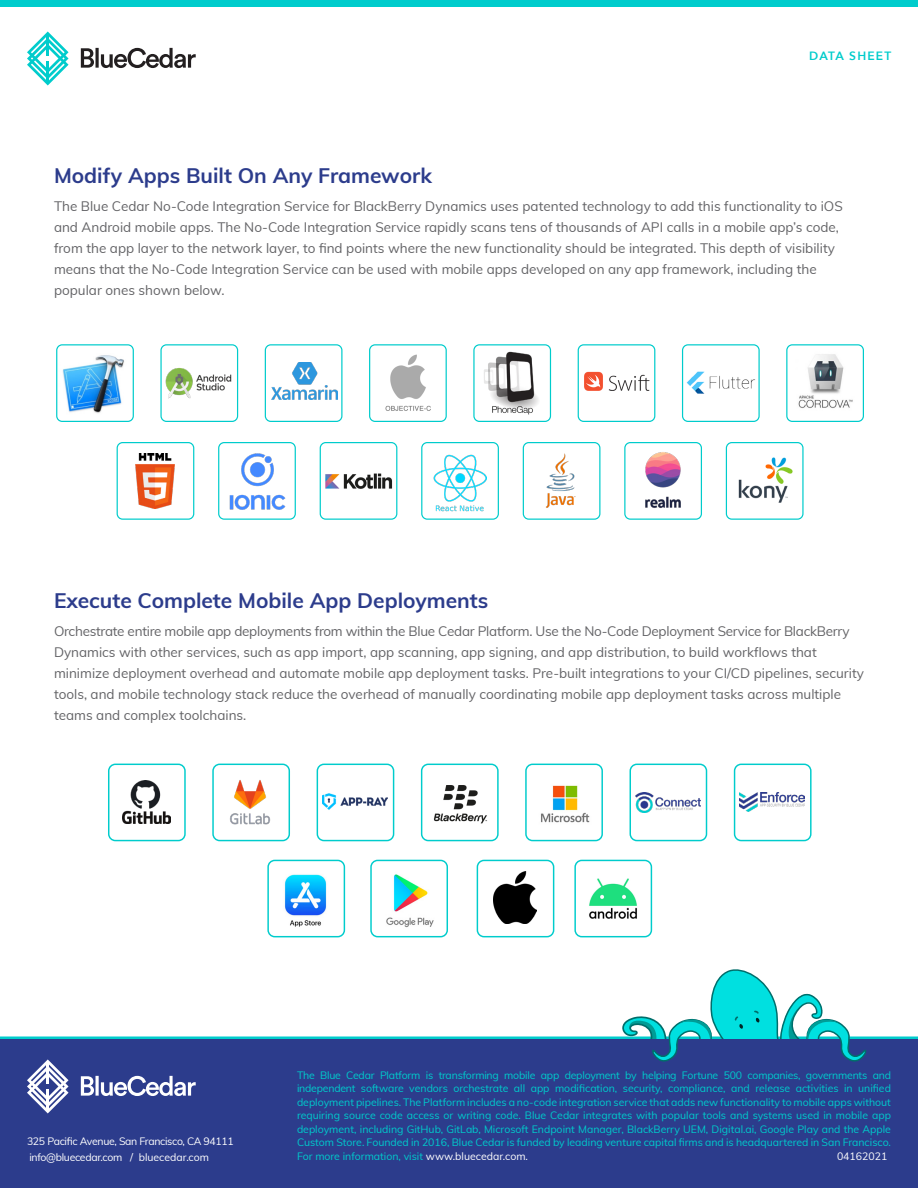
<style>
.page{position:relative;width:918px;height:1188px;background:#fff}
.page>*{position:absolute;margin:0;border:0;box-sizing:border-box;transform-origin:0 0}
.t1{font:700 21px "Muli";color:#2c3c8c}
.t2{font:13.5px/21px "Muli";color:#636366}
.t3{font:600 12px "Avenir Next";letter-spacing:.1em;color:#0cc}
.t4{font:10.5px/13.5px "Muli";color:#0cc;text-align:justify}
.t5{font:10.5px "Muli";letter-spacing:-.03em;color:#fff}
.t6{font:10.5px "Muli";color:#fff}
.s1{color:#fff}
</style>
<div class="page">
<svg style="left:81px;top:48px;width:115px;height:20px"></svg>
<svg style="left:27px;top:31px;width:42px;height:55px"></svg>
<div style="left:0;top:0;width:918px;height:6px;background:#0cc"></div>
<div style="left:160px;top:344px;width:78px;height:78px;border:1px solid #0cc;border-radius:5px"></div>
<img style="left:161px;top:359px;width:76px;height:48px">
<div style="left:56px;top:344px;width:78px;height:78px;border:1px solid #0cc;border-radius:5px"></div>
<img style="left:62px;top:355px;width:62px;height:58px">
<div style="left:265px;top:344px;width:77px;height:78px;border:1px solid #0cc;border-radius:5px"></div>
<img style="left:271px;top:362px;width:66px;height:38px">
<div style="left:369px;top:344px;width:78px;height:78px;border:1px solid #0cc;border-radius:5px"></div>
<img style="left:385px;top:354px;width:46px;height:57px">
<div style="left:473px;top:344px;width:78px;height:78px;border:1px solid #0cc;border-radius:5px"></div>
<img style="left:484px;top:351px;width:55px;height:64px">
<div style="left:578px;top:344px;width:77px;height:78px;border:1px solid #0cc;border-radius:5px"></div>
<img style="left:584px;top:371px;width:66px;height:20px">
<div style="left:682px;top:344px;width:78px;height:78px;border:1px solid #0cc;border-radius:5px"></div>
<img style="left:686px;top:371px;width:69px;height:23px">
<div style="left:786px;top:344px;width:78px;height:78px;border:1px solid #0cc;border-radius:5px"></div>
<img style="left:798px;top:354px;width:55px;height:55px">
<div style="left:117px;top:442px;width:77px;height:78px;border:1px solid #0cc;border-radius:5px"></div>
<img style="left:135px;top:453px;width:40px;height:55px">
<div style="left:218px;top:442px;width:78px;height:78px;border:1px solid #0cc;border-radius:5px"></div>
<img style="left:229px;top:453px;width:57px;height:57px">
<div style="left:320px;top:442px;width:77px;height:78px;border:1px solid #0cc;border-radius:5px"></div>
<img style="left:325px;top:473px;width:68px;height:16px">
<div style="left:421px;top:442px;width:78px;height:78px;border:1px solid #0cc;border-radius:5px"></div>
<img style="left:434px;top:454px;width:52px;height:57px">
<div style="left:523px;top:442px;width:77px;height:78px;border:1px solid #0cc;border-radius:5px"></div>
<img style="left:546px;top:453px;width:30px;height:55px">
<div style="left:624px;top:442px;width:78px;height:78px;border:1px solid #0cc;border-radius:5px"></div>
<img style="left:645px;top:452px;width:36px;height:56px">
<div style="left:726px;top:442px;width:78px;height:78px;border:1px solid #0cc;border-radius:5px"></div>
<img style="left:738px;top:457px;width:55px;height:46px">
<svg style="left:0;top:1036px;width:918px;height:4px;background:#2aaec2"></svg>
<div style="left:0;top:1040px;width:918px;height:148px;background:#2c3c8c"></div>
<svg style="left:623px;top:969px;width:244px;height:93px"></svg>
<svg style="left:81px;top:1076px;width:115px;height:20px"></svg>
<svg style="left:27px;top:1059px;width:42px;height:54px"></svg>
<div style="left:477px;top:860px;width:77px;height:77px;border:1px solid #0cc;border-radius:7px"></div>
<img style="left:493px;top:872px;width:44px;height:52px">
<div style="left:574px;top:860px;width:78px;height:77px;border:1px solid #0cc;border-radius:7px"></div>
<img style="left:589px;top:879px;width:48px;height:39px">
<div style="left:370px;top:860px;width:78px;height:77px;border:1px solid #0cc;border-radius:7px"></div>
<img style="left:386px;top:874px;width:48px;height:54px">
<div style="left:267px;top:860px;width:78px;height:77px;border:1px solid #0cc;border-radius:7px"></div>
<img style="left:284px;top:874px;width:43px;height:53px">
<div style="left:317px;top:764px;width:77px;height:77px;border:1px solid #0cc;border-radius:7px"></div>
<img style="left:323px;top:793px;width:65px;height:17px">
<div style="left:108px;top:764px;width:78px;height:77px;border:1px solid #0cc;border-radius:7px"></div>
<img style="left:122px;top:780px;width:49px;height:44px">
<div style="left:212px;top:764px;width:78px;height:77px;border:1px solid #0cc;border-radius:7px"></div>
<img style="left:230px;top:780px;width:41px;height:45px">
<div style="left:525px;top:764px;width:78px;height:77px;border:1px solid #0cc;border-radius:7px"></div>
<img style="left:541px;top:785px;width:49px;height:38px">
<div style="left:421px;top:764px;width:78px;height:77px;border:1px solid #0cc;border-radius:7px"></div>
<img style="left:433px;top:785px;width:54px;height:39px">
<div style="left:734px;top:764px;width:78px;height:77px;border:1px solid #0cc;border-radius:7px"></div>
<img style="left:740px;top:793px;width:65px;height:19px">
<div style="left:630px;top:764px;width:77px;height:77px;border:1px solid #0cc;border-radius:7px"></div>
<img style="left:636px;top:792px;width:65px;height:21px">
<p class="t3" style="left:809px;top:46px;width:83px">DATA SHEET</p>
<p class="t1" style="left:54px;top:160px;width:379px">Modify Apps Built On Any Framework</p>
<p class="t2" style="left:54px;top:195px;width:790px">The Blue Cedar No-Code Integration Service for BlackBerry Dynamics uses patented technology to add this functionality to iOS and Android mobile apps. The No-Code Integration Service rapidly scans tens of thousands of API calls in a mobile app’s code, from the app layer to the network layer, to find points where the new functionality should be integrated. This depth of visibility means that the No-Code Integration Service can be used with mobile apps developed on any app framework, including the popular ones shown below.</p>
<p class="t1" style="left:54px;top:585px;width:436px">Execute Complete Mobile App Deployments</p>
<p class="t2" style="left:54px;top:620px;width:812px">Orchestrate entire mobile app deployments from within the Blue Cedar Platform. Use the No-Code Deployment Service for BlackBerry Dynamics with other services, such as app import, app scanning, app signing, and app distribution, to build workflows that minimize deployment overhead and automate mobile app deployment tasks. Pre-built integrations to your CI/CD pipelines, security tools, and mobile technology stack reduce the overhead of manually coordinating mobile app deployment tasks across multiple teams and complex toolchains.</p>
<p class="t5" style="left:27px;top:1133px;width:208px">325 Pacific Avenue, San Francisco, CA 94111</p>
<p class="t5" style="left:29px;top:1150px;width:181px">info@bluecedar.com / bluecedar.com</p>
<p class="t4" style="left:297px;top:1067px;width:596px">The Blue Cedar Platform is transforming mobile app deployment by helping Fortune 500 companies, governments and independent software vendors orchestrate all app modification, security, compliance, and release activities in unified deployment pipelines. The Platform includes a no-code integration service that adds new functionality to mobile apps without requiring source code access or writing code. Blue Cedar integrates with popular tools and systems used in mobile app deployment, including GitHub, GitLab, Microsoft Endpoint Manager, BlackBerry UEM, Digital.ai, Google Play and the Apple Custom Store. Founded in 2016, Blue Cedar is funded by leading venture capital firms and is headquartered in San Francisco.<br>For more information, visit <span class="s1">www.bluecedar.com.</span></p>
<p class="t6" style="left:837px;top:1148px;width:52px">04162021</p>
</div>
